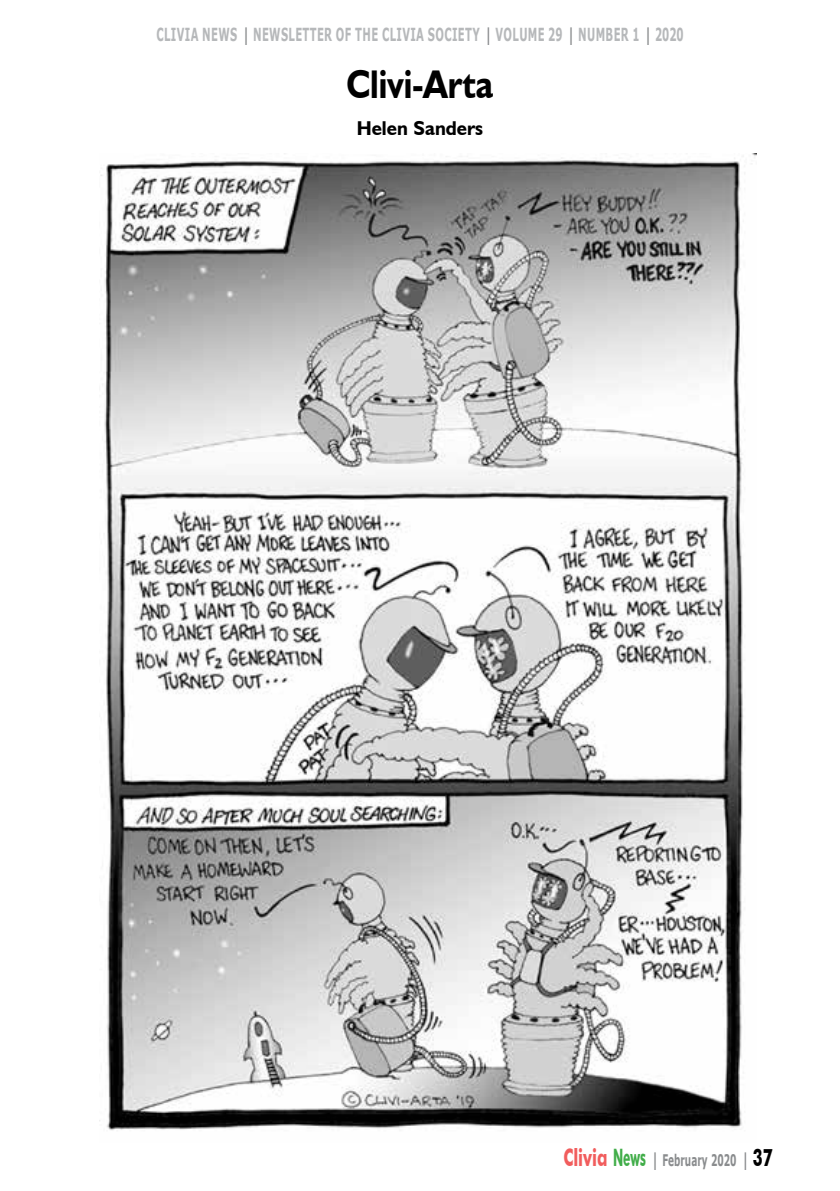
<style>
.page{position:relative;width:840px;height:1191px;background:#fff}
.page>*{position:absolute;margin:0;border:0;box-sizing:border-box;transform-origin:0 0}
.t1{font:700 40px "Humanist 521 BT";color:#000;scale:.85 1}
.t2{font:700 20px "Humanist 521 BT";color:#000;scale:.96 1}
.t3{font:700 18px "Verdana";letter-spacing:.035em;color:#b6b8ba;scale:.56 1}
.t4{font:700 16px "Verdana";color:#8a8c8e;scale:.56 1}
.s1{font-weight:400;font-size:24px;color:#8a8c8e}
.s2{font-family:"Futura BT";font-size:24px;color:#f15d5d}
.s3{font-family:"Futura BT";font-size:24px;color:#41ad49}
.s4{font-weight:400;font-size:24px}
.s5{font-family:"Futura BT";font-size:24px;color:#000}
</style>
<div class="page">
<img style="left:99px;top:153px;width:657px;height:978px">
<p class="t3" style="left:156px;top:22px;width:942px">CLIVIA NEWS <span class="s1">I</span> NEWSLETTER OF THE CLIVIA SOCIETY <span class="s1">I</span> VOLUME 29 <span class="s1">I</span> N UMBER 1 <span class="s1">I</span> 2020</p>
<h1 class="t1" style="left:346px;top:60px;width:174px">Clivi-Arta</h1>
<p class="t2" style="left:356px;top:116px;width:133px">Helen Sanders</p>
<p class="t4" style="left:563px;top:1148px;width:375px"><span class="s2">Clivia</span> <span class="s3">News</span> <span class="s4">I</span> FEBRUARY 2020 <span class="s4">I</span> <span class="s5">37</span></p>
</div>
